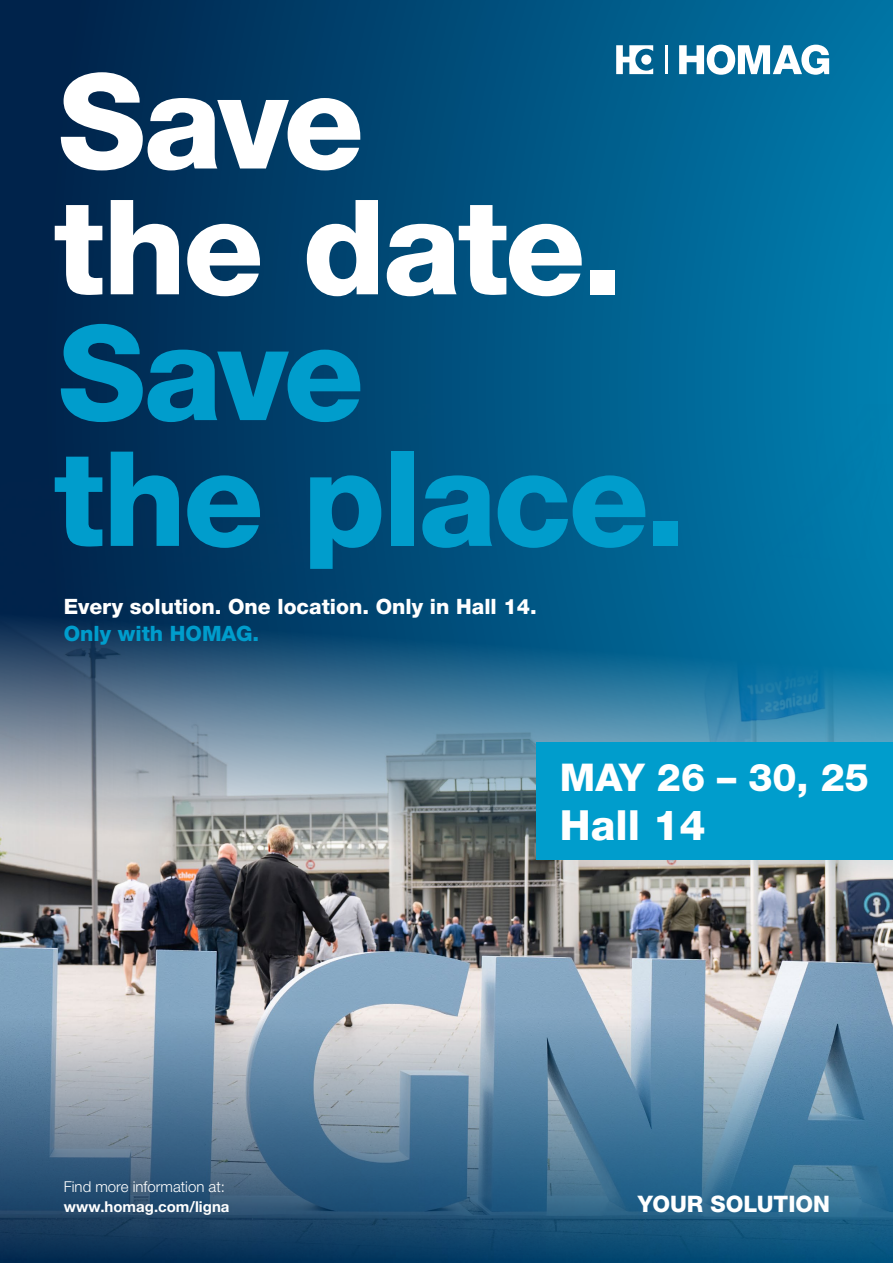
<style>
.page{position:relative;width:893px;height:1263px;background:#fff}
.page>*{position:absolute;margin:0;border:0;box-sizing:border-box;transform-origin:0 0}
.t1{font:800 132px/125.9px "Helvetica Neue LTW1 G";letter-spacing:-.025em;color:#009dcc}
.t2{font:800 132px/125.9px "Helvetica Neue LTW1 G";letter-spacing:-.025em;color:#fff}
.t3{font:800 41.55px "Helvetica Neue LTW1 G";color:#fff}
.t4{font:800 38.25px "Helvetica Neue LTW1 G";color:#fff}
.t5{font:800 22.8px "Helvetica Neue LTW1 G";color:#fff}
.t6{font:800 21.15px "Helvetica Neue LTW1 G";color:#fff}
.t7{font:800 21.15px "Helvetica Neue LTW1 G";color:#009dcc}
.t8{font:300 15px "Helvetica Neue LTW1 G";color:#fff}
.t9{font:700 15px "Helvetica Neue LTW1 G";color:#fff}
</style>
<div class="page">
<div style="left:0;top:0;width:893px;height:1263px;background:linear-gradient(to right,#001e46,#007dae)"></div>
<img style="left:0;top:404px;width:893px;height:859px">
<div style="left:537px;top:742px;width:356px;height:117px;background:#009dcc"></div>
<svg style="left:679px;top:45px;width:150px;height:30px"></svg>
<svg style="left:616px;top:45px;width:37px;height:29px"></svg>
<hr style="left:665px;top:45px;width:2px;height:29px;background:#fff">
<h1 class="t2" style="left:54px;top:59px;width:571px">Save<br>the date.</h1>
<h1 class="t1" style="left:54px;top:311px;width:635px">Save<br>the place.</h1>
<p class="t6" style="left:64px;top:594px;width:475px">Every solution. One location. Only in Hall 14.</p>
<p class="t7" style="left:64px;top:621px;width:197px">Only with HOMAG.</p>
<h3 class="t4" style="left:560px;top:754px;width:311px">MAY 26 – 30, 25</h3>
<h2 class="t3" style="left:560px;top:800px;width:147px">Hall 14</h2>
<p class="t8" style="left:64px;top:1177px;width:163px">Find more information at:</p>
<p class="t9" style="left:64px;top:1197px;width:167px">www.homag.com/ligna</p>
<p class="t5" style="left:638px;top:1190px;width:194px">YOUR SOLUTION</p>
</div>
